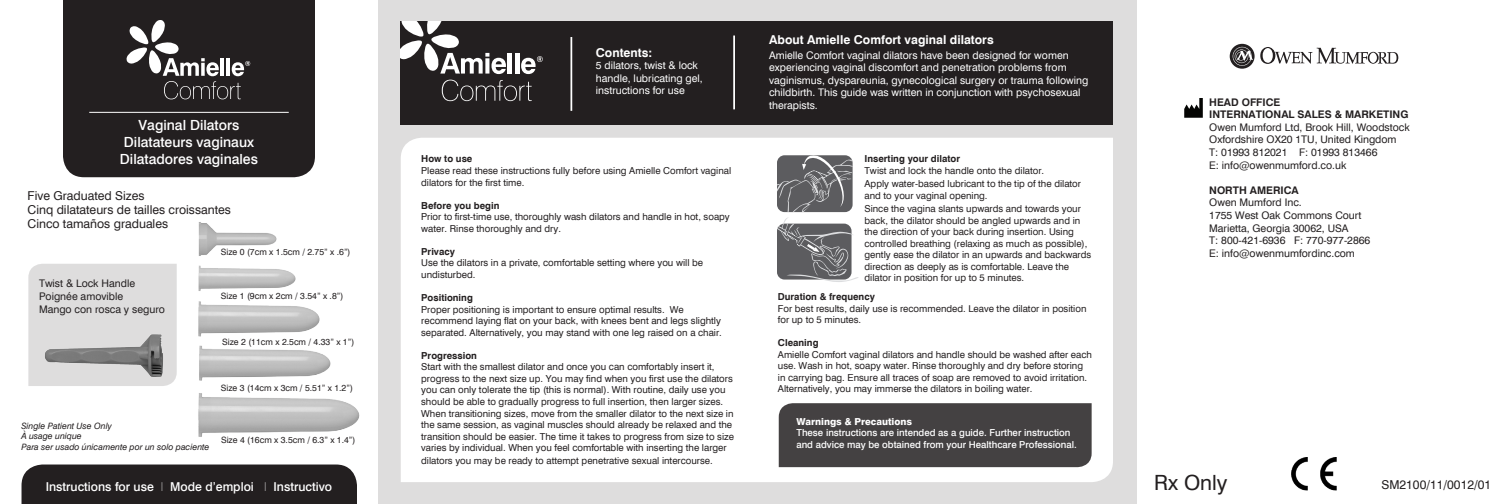
<style>
.page{position:relative;width:1512px;height:504px;background:#fff}
.page>*{position:absolute;margin:0;border:0;box-sizing:border-box;transform-origin:0 0}
.t1{font:21px "Swiss 721 BT";color:#231f20}
.t2{font:500 14px "Swiss 721 BT";color:#fff}
.t3{font:12.25px "Swiss 721 BT";color:#231f20}
.t4{font:700 12.25px "Swiss 721 BT";color:#fff}
.t5{font:500 12.25px "Swiss 721 BT";color:#fff}
.t6{font:10.5px/12.6px "Swiss 721 BT";color:#fff}
.t7{font:10.5px "Swiss 721 BT";color:#231f20}
.t8{font:700 10.5px "Swiss 721 BT";color:#231f20}
.t9{font:9.62px/11.5px "Swiss 721 BT";color:#231f20}
.t10{font:500 9.62px/11.5px "Swiss 721 BT";color:#fff}
.t11{font:700 9.62px "Swiss 721 BT";color:#231f20}
.t12{font:800 9.62px "Swiss 721 BT";color:#fff}
.t13{font:8.75px "Swiss 721 BT";color:#231f20}
.t14{font:italic 8.75px "Swiss 721 BT";color:#231f20}
.s1{font-weight:100}
</style>
<div class="page">
<div style="left:28px;top:264px;width:149px;height:122px;background:#dedddd"></div>
<div style="left:63px;top:0;width:252px;height:177px;background:#231f20"></div>
<svg style="left:124px;top:18px;width:126px;height:81px;background:#4b4849"></svg>
<hr style="left:89px;top:112px;width:200px;height:1px;background:#fff">
<div style="left:378px;top:0;width:758px;height:504px;background:#dedddd"></div>
<div style="left:401px;top:21px;width:712px;height:103px;background:#231f20"></div>
<hr style="left:508px;top:53px;width:4px;height:21px;background:#fff">
<hr style="left:515px;top:53px;width:4px;height:21px;background:#fff">
<svg style="left:521px;top:56px;width:22px;height:18px"></svg>
<svg style="left:442px;top:80px;width:90px;height:21px"></svg>
<svg style="left:401px;top:21px;width:105px;height:53px"></svg>
<hr style="left:733px;top:36px;width:2px;height:73px;background:#fff">
<hr style="left:570px;top:37px;width:2px;height:74px;background:#fff">
<div style="left:401px;top:138px;width:712px;height:344px;background:#fff"></div>
<div style="left:779px;top:403px;width:313px;height:64px;background:#444142"></div>
<img style="left:39px;top:330px;width:129px;height:56px">
<img style="left:176px;top:222px;width:101px;height:47px">
<img style="left:184px;top:257px;width:112px;height:34px">
<img style="left:198px;top:301px;width:122px;height:36px">
<img style="left:199px;top:345px;width:132px;height:36px">
<img style="left:198px;top:393px;width:162px;height:44px">
<div style="left:22px;top:465px;width:335px;height:39px;background:#231f20"></div>
<svg style="left:777px;top:155px;width:82px;height:127px;background:#88888a"></svg>
<svg style="left:1260px;top:47px;width:138px;height:17px"></svg>
<svg style="left:1230px;top:44px;width:25px;height:25px"></svg>
<svg style="left:1233px;top:47px;width:20px;height:19px"></svg>
<img style="left:1291px;top:458px;width:45px;height:32px">
<svg style="left:1184px;top:98px;width:19px;height:20px"></svg>
<p class="t2" style="left:139px;top:117px;width:102px">Vaginal Dilators</p>
<p class="t2" style="left:124px;top:134px;width:132px">Dilatateurs vaginaux</p>
<p class="t2" style="left:120px;top:151px;width:140px">Dilatadores vaginales</p>
<p class="t3" style="left:28px;top:188px;width:118px">Five Graduated Sizes</p>
<p class="t3" style="left:28px;top:202px;width:205px">Cinq dilatateurs de tailles croissantes</p>
<p class="t3" style="left:28px;top:216px;width:142px">Cinco tamaños graduales</p>
<p class="t7" style="left:39px;top:277px;width:98px">Twist &amp; Lock Handle</p>
<p class="t7" style="left:39px;top:290px;width:86px">Poignée amovible</p>
<p class="t7" style="left:39px;top:302px;width:127px">Mango con rosca y seguro</p>
<p class="t14" style="left:21px;top:420px;width:92px">Single Patient Use Only</p>
<p class="t14" style="left:21px;top:431px;width:62px">À usage unique</p>
<p class="t14" style="left:21px;top:441px;width:190px">Para ser usado únicamente por un solo paciente</p>
<p class="t13" style="left:221px;top:247px;width:131px">Size 0 (7cm x 1.5cm / 2.75” x .6”)</p>
<p class="t13" style="left:221px;top:291px;width:124px">Size 1 (9cm x 2cm / 3.54” x .8”)</p>
<p class="t13" style="left:222px;top:336px;width:134px">Size 2 (11cm x 2.5cm / 4.33” x 1”)</p>
<p class="t13" style="left:221px;top:383px;width:134px">Size 3 (14cm x 3cm / 5.51” x 1.2”)</p>
<p class="t13" style="left:221px;top:434px;width:136px">Size 4 (16cm x 3.5cm / 6.3” x 1.4”)</p>
<p class="t5" style="left:46px;top:479px;width:288px">Instructions for use <span class="s1">I</span> Mode d’emploi <span class="s1">I</span> Instructivo</p>
<p class="t4" style="left:596px;top:45px;width:58px">Contents:</p>
<p class="t6" style="left:596px;top:59px;width:108px">5 dilators, twist &amp; lock handle, lubricating gel, instructions for use</p>
<p class="t11" style="left:421px;top:153px;width:53px">How to use</p>
<p class="t9" style="left:421px;top:165px;width:312px">Please read these instructions fully before using Amielle Comfort vaginal dilators for the first time.</p>
<p class="t11" style="left:421px;top:199px;width:80px">Before you begin</p>
<p class="t9" style="left:421px;top:211px;width:310px">Prior to first-time use, thoroughly wash dilators and handle in hot, soapy water. Rinse thoroughly and dry.</p>
<p class="t11" style="left:421px;top:246px;width:35px">Privacy</p>
<p class="t9" style="left:421px;top:257px;width:283px">Use the dilators in a private, comfortable setting where you will be undisturbed.</p>
<p class="t11" style="left:421px;top:292px;width:53px">Positioning</p>
<p class="t9" style="left:421px;top:303px;width:302px">Proper positioning is important to ensure optimal results. We recommend laying flat on your back, with knees bent and legs slightly separated. Alternatively, you may stand with one leg raised on a chair.</p>
<p class="t11" style="left:421px;top:350px;width:57px">Progression</p>
<p class="t9" style="left:421px;top:361px;width:314px">Start with the smallest dilator and once you can comfortably insert it, progress to the next size up. You may find when you first use the dilators you can only tolerate the tip (this is normal). With routine, daily use you should be able to gradually progress to full insertion, then larger sizes.<br>When transitioning sizes, move from the smaller dilator to the next size in the same session, as vaginal muscles should already be relaxed and the transition should be easier. The time it takes to progress from size to size varies by individual. When you feel comfortable with inserting the larger</p>
<p class="t9" style="left:421px;top:455px;width:293px">dilators you may be ready to attempt penetrative sexual intercourse.</p>
<p class="t4" style="left:769px;top:33px;width:226px">About Amielle Comfort vaginal dilators</p>
<p class="t6" style="left:769px;top:49px;width:321px">Amielle Comfort vaginal dilators have been designed for women experiencing vaginal discomfort and penetration problems from vaginismus, dyspareunia, gynecological surgery or trauma following childbirth. This guide was written in conjunction with psychosexual therapists.</p>
<p class="t11" style="left:864px;top:153px;width:97px">Inserting your dilator</p>
<p class="t9" style="left:864px;top:165px;width:181px">Twist and lock the handle onto the dilator.</p>
<p class="t9" style="left:864px;top:178px;width:218px">Apply water-based lubricant to the tip of the dilator and to your vaginal opening.</p>
<p class="t9" style="left:864px;top:203px;width:228px">Since the vagina slants upwards and towards your back, the dilator should be angled upwards and in the direction of your back during insertion. Using controlled breathing (relaxing as much as possible), gently ease the dilator in an upwards and backwards direction as deeply as is comfortable. Leave the dilator in position for up to 5 minutes.</p>
<p class="t11" style="left:778px;top:291px;width:98px">Duration &amp; frequency</p>
<p class="t9" style="left:778px;top:302px;width:310px">For best results, daily use is recommended. Leave the dilator in position for up to 5 minutes.</p>
<p class="t11" style="left:778px;top:337px;width:42px">Cleaning</p>
<p class="t9" style="left:778px;top:349px;width:316px">Amielle Comfort vaginal dilators and handle should be washed after each use. Wash in hot, soapy water. Rinse thoroughly and dry before storing in carrying bag. Ensure all traces of soap are removed to avoid irritation.<br>Alternatively, you may immerse the dilators in boiling water.</p>
<p class="t12" style="left:796px;top:415px;width:117px">Warnings &amp; Precautions</p>
<p class="t10" style="left:796px;top:427px;width:282px">These instructions are intended as a guide. Further instruction and advice may be obtained from your Healthcare Professional.</p>
<p class="t8" style="left:1209px;top:95px;width:73px">HEAD OFFICE</p>
<p class="t8" style="left:1209px;top:108px;width:201px">INTERNATIONAL SALES &amp; MARKETING</p>
<p class="t7" style="left:1209px;top:121px;width:202px">Owen Mumford Ltd, Brook Hill, Woodstock</p>
<p class="t7" style="left:1209px;top:133px;width:189px">Oxfordshire OX20 1TU, United Kingdom</p>
<p class="t7" style="left:1209px;top:146px;width:170px">T: 01993 812021 F: 01993 813466</p>
<p class="t7" style="left:1209px;top:158px;width:139px">E: info@owenmumford.co.uk</p>
<p class="t8" style="left:1209px;top:184px;width:91px">NORTH AMERICA</p>
<p class="t7" style="left:1209px;top:196px;width:94px">Owen Mumford Inc.</p>
<p class="t7" style="left:1209px;top:209px;width:154px">1755 West Oak Commons Court</p>
<p class="t7" style="left:1209px;top:221px;width:141px">Marietta, Georgia 30062, USA</p>
<p class="t7" style="left:1209px;top:234px;width:163px">T: 800-421-6936 F: 770-977-2866</p>
<p class="t7" style="left:1209px;top:247px;width:147px">E: info@owenmumfordinc.com</p>
<p class="t1" style="left:1154px;top:469px;width:75px">Rx Only</p>
<p class="t3" style="left:1381px;top:477px;width:111px">SM2100/11/0012/01</p>
</div>
